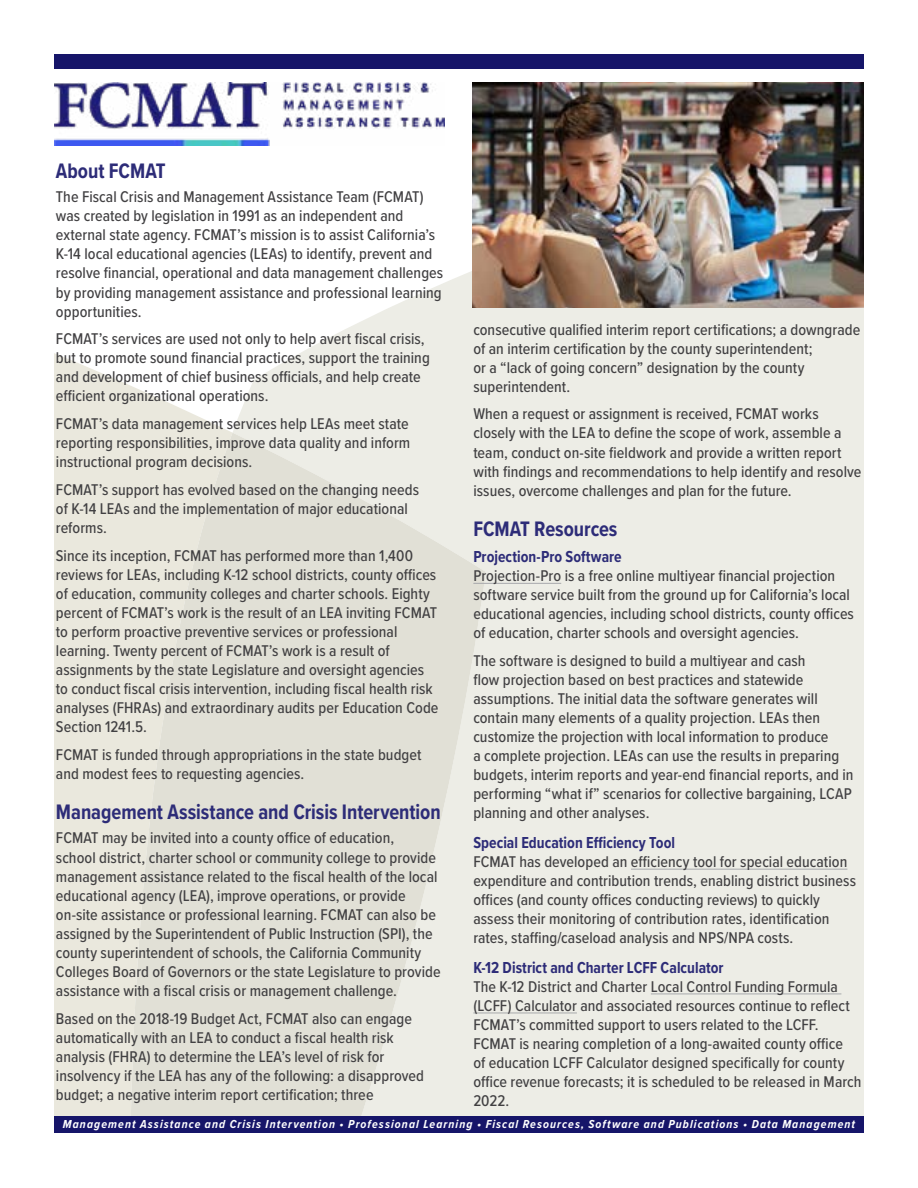
<style>
.page{position:relative;width:918px;height:1188px;background:#fff}
.page>*{position:absolute;margin:0;border:0;box-sizing:border-box;transform-origin:0 0}
.Head_2{font:700 21.75px "Proxima Nova Cond";color:#2d2c78;scale:.95 1}
.Head_3{font:700 16.5px "Proxima Nova Cond";color:#2d2c78;scale:.95 1}
.Body_Text{font:500 16.2px/19px "Proxima Nova Cond";letter-spacing:.005em;color:#414042}
.t1{font:italic 700 12px "Proxima Nova Cond";letter-spacing:.09em;color:#fff}
</style>
<div class="page">
<div style="left:233px;top:271px;width:631px;height:846px;background:#edede6"></div>
<svg style="left:54px;top:353px;width:179px;height:764px;background:#ebeae0"></svg>
<svg style="left:130px;top:433px;width:356px;height:684px;background:#e3e2d9"></svg>
<div style="left:54px;top:54px;width:810px;height:15px;background:#161569"></div>
<div style="left:54px;top:1117px;width:810px;height:16px;background:#161569"></div>
<img style="left:472px;top:82px;width:392px;height:225px">
<img style="left:54px;top:82px;width:390px;height:64px">
<hr style="left:473px;top:583px;width:88px;height:1px;background:#a7a9ac">
<hr style="left:631px;top:869px;width:216px;height:1px;background:#a7a9ac">
<hr style="left:651px;top:993px;width:190px;height:1px;background:#a7a9ac">
<hr style="left:473px;top:1012px;width:104px;height:1px;background:#a7a9ac">
<p class="Head_2" style="left:56px;top:155px;width:117px">About FCMAT</p>
<p class="Body_Text" style="left:56px;top:187px;width:389px">The Fiscal Crisis and Management Assistance Team (FCMAT) was created by legislation in 1991 as an independent and external state agency. FCMAT’s mission is to assist California’s K-14 local educational agencies (LEAs) to identify, prevent and resolve financial, operational and data management challenges by providing management assistance and professional learning opportunities.</p>
<p class="Body_Text" style="left:56px;top:329px;width:375px">FCMAT’s services are used not only to help avert fiscal crisis, but to promote sound financial practices, support the training and development of chief business officials, and help create efficient organizational operations.</p>
<p class="Body_Text" style="left:56px;top:414px;width:356px;text-align:justify">FCMAT’s data management services help LEAs meet state reporting responsibilities, improve data quality and inform instructional program decisions.</p>
<p class="Body_Text" style="left:56px;top:479px;width:365px">FCMAT’s support has evolved based on the changing needs of K-14 LEAs and the implementation of major educational reforms.</p>
<p class="Body_Text" style="left:56px;top:545px;width:384px">Since its inception, FCMAT has performed more than 1,400 reviews for LEAs, including K-12 school districts, county offices of education, community colleges and charter schools. Eighty percent of FCMAT’s work is the result of an LEA inviting FCMAT to perform proactive preventive services or professional learning. Twenty percent of FCMAT’s work is a result of assignments by the state Legislature and oversight agencies to conduct fiscal crisis intervention, including fiscal health risk analyses (FHRAs) and extraordinary audits per Education Code Section 1241.5.</p>
<p class="Body_Text" style="left:56px;top:744px;width:367px">FCMAT is funded through appropriations in the state budget and modest fees to requesting agencies.</p>
<p class="Head_2" style="left:56px;top:796px;width:407px">Management Assistance and Crisis Intervention</p>
<p class="Body_Text" style="left:56px;top:828px;width:386px">FCMAT may be invited into a county office of education,<br>school district, charter school or community college to provide management assistance related to the fiscal health of the local educational agency (LEA), improve operations, or provide on-site assistance or professional learning. FCMAT can also be assigned by the Superintendent of Public Instruction (SPI), the county superintendent of schools, the California Community Colleges Board of Governors or the state Legislature to provide assistance with a fiscal crisis or management challenge.</p>
<p class="Body_Text" style="left:56px;top:1008px;width:370px">Based on the 2018-19 Budget Act, FCMAT also can engage automatically with an LEA to conduct a fiscal health risk analysis (FHRA) to determine the LEA’s level of risk for insolvency if the LEA has any of the following: a disapproved budget; a negative interim report certification; three</p>
<p class="Body_Text" style="left:473px;top:319px;width:389px">consecutive qualified interim report certifications; a downgrade of an interim certification by the county superintendent;<br>or a “lack of going concern” designation by the county superintendent.</p>
<p class="Body_Text" style="left:473px;top:404px;width:390px">When a request or assignment is received, FCMAT works closely with the LEA to define the scope of work, assemble a team, conduct on-site fieldwork and provide a written report with findings and recommendations to help identify and resolve issues, overcome challenges and plan for the future.</p>
<p class="Head_2" style="left:473px;top:513px;width:153px">FCMAT Resources</p>
<p class="Head_3" style="left:473px;top:544px;width:158px">Projection-Pro Software</p>
<p class="Body_Text" style="left:473px;top:566px;width:382px">Projection-Pro is a free online multiyear financial projection software service built from the ground up for California’s local educational agencies, including school districts, county offices of education, charter schools and oversight agencies.</p>
<p class="Body_Text" style="left:473px;top:650px;width:382px">The software is designed to build a multiyear and cash<br>flow projection based on best practices and statewide assumptions. The initial data the software generates will contain many elements of a quality projection. LEAs then customize the projection with local information to produce<br>a complete projection. LEAs can use the results in preparing budgets, interim reports and year-end financial reports, and in performing “what if” scenarios for collective bargaining, LCAP planning and other analyses.</p>
<p class="Head_3" style="left:473px;top:830px;width:214px">Special Education Efficiency Tool</p>
<p class="Body_Text" style="left:473px;top:851px;width:384px">FCMAT has developed an efficiency tool for special education expenditure and contribution trends, enabling district business offices (and county offices conducting reviews) to quickly assess their monitoring of contribution rates, identification rates, staffing/caseload analysis and NPS/NPA costs.</p>
<p class="Head_3" style="left:473px;top:955px;width:265px">K-12 District and Charter LCFF Calculator</p>
<p class="Body_Text" style="left:473px;top:976px;width:390px">The K-12 District and Charter Local Control Funding Formula (LCFF) Calculator and associated resources continue to reflect FCMAT’s committed support to users related to the LCFF.<br>FCMAT is nearing completion of a long-awaited county office<br>of education LCFF Calculator designed specifically for county office revenue forecasts; it is scheduled to be released in March 2022.</p>
<p class="t1" style="left:63px;top:1116px;width:794px">Management Assistance and Crisis Intervention • Professional Learning • Fiscal Resources, Software and Publications • Data Management</p>
</div>
